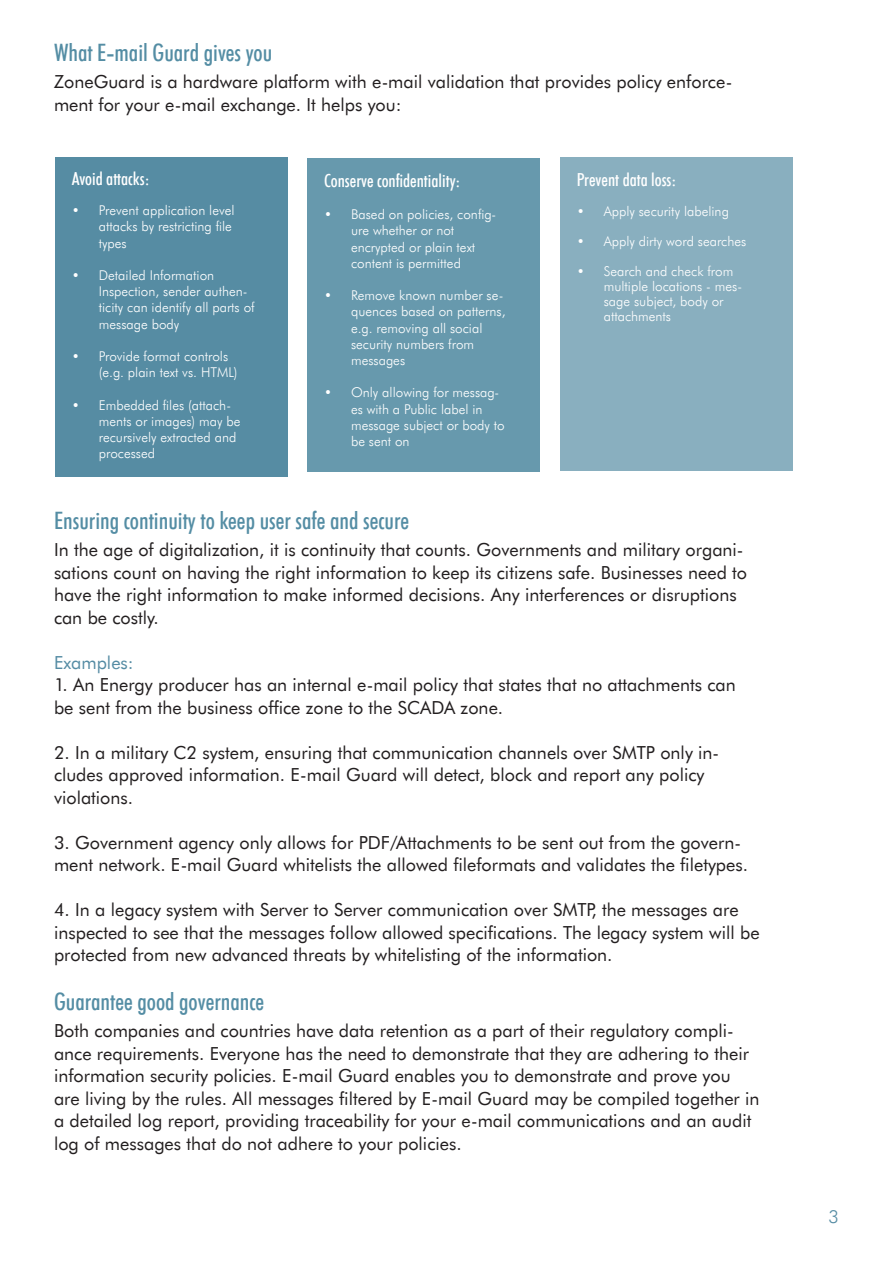
<style>
.page{position:relative;width:893px;height:1263px;background:#fff}
.page>*{position:absolute;margin:0;border:0;box-sizing:border-box;transform-origin:0 0}
.t1{font:500 condensed 24px "Futura BT";color:#548da4}
.t2{font:18px/22.5px "Futura BT";color:#231f20}
.Table_Heading_2{font:500 condensed 18px "Futura BT";color:#fff}
.t3{font:18px "Futura BT";color:#558ca4}
.t4{font:300 18px "Futura BT";color:#558ca4}
.t5{font:300 13.5px/16.2px "Futura BT";color:#fff}
</style>
<div class="page">
<div style="left:56px;top:157px;width:232px;height:319px;background:#568ca3"></div>
<div style="left:308px;top:158px;width:232px;height:314px;background:#6799ad"></div>
<div style="left:560px;top:157px;width:232px;height:314px;background:#89afbf"></div>
<p class="t1" style="left:54px;top:37px;width:220px">What E-mail Guard gives you</p>
<p class="t2" style="left:54px;top:70px;width:680px">ZoneGuard is a hardware platform with e-mail validation that provides policy enforce&shy;ment for your e-mail exchange. It helps you:</p>
<p class="Table_Heading_2" style="left:72px;top:167px;width:79px">Avoid attacks:</p>
<p class="t5" style="left:99px;top:202px;width:137px;text-indent:-27px">• Prevent application level attacks by restricting file types</p>
<p class="t5" style="left:99px;top:267px;width:157px;text-indent:-27px">• Detailed Information<br>Inspection, sender authen&shy;ticity can identify all parts of message body</p>
<p class="t5" style="left:99px;top:348px;width:140px;text-indent:-27px">• Provide format controls (e.g. plain text vs. HTML)</p>
<p class="t5" style="left:99px;top:396px;width:143px;text-indent:-27px">• Embedded files (attach&shy;ments or images) may be recursively extracted and processed</p>
<p class="Table_Heading_2" style="left:324px;top:169px;width:138px">Conserve confidentiality:</p>
<p class="t5" style="left:351px;top:206px;width:147px;text-indent:-27px">• Based on policies, config&shy;ure whether or not encrypted or plain text content is permitted</p>
<p class="t5" style="left:351px;top:287px;width:156px;text-indent:-27px">• Remove known number se&shy;quences based on patterns, e.g. removing all social security numbers from messages</p>
<p class="t5" style="left:351px;top:384px;width:155px;text-indent:-27px">• Only allowing for messag&shy;es with a Public label in message subject or body to be sent on</p>
<p class="Table_Heading_2" style="left:577px;top:168px;width:101px">Prevent data loss:</p>
<p class="t5" style="left:577px;top:203px;width:154px">• Apply security labeling</p>
<p class="t5" style="left:577px;top:233px;width:171px">• Apply dirty word searches</p>
<p class="t5" style="left:604px;top:263px;width:140px;line-height:15px;text-indent:-27px">• Search and check from multiple locations - mes&shy;sage subject, body or attachments</p>
<p class="t1" style="left:54px;top:505px;width:357px">Ensuring continuity to keep user safe and secure</p>
<p class="t2" style="left:54px;top:538px;width:695px">In the age of digitalization, it is continuity that counts. Governments and military organi&shy;sations count on having the right information to keep its citizens safe. Businesses need to have the right information to make informed decisions. Any interferences or disruptions can be costly.</p>
<p class="t3" style="left:54px;top:651px;width:81px">Examples:</p>
<p class="t2" style="left:54px;top:673px;width:683px">1. An Energy producer has an internal e-mail policy that states that no attachments can be sent from the business office zone to the SCADA zone.</p>
<p class="t2" style="left:54px;top:741px;width:667px">2. In a military C2 system, ensuring that communication channels over SMTP only in&shy;cludes approved information. E-mail Guard will detect, block and report any policy violations.</p>
<p class="t2" style="left:54px;top:831px;width:696px">3. Government agency only allows for PDF/Attachments to be sent out from the govern&shy;ment network. E-mail Guard whitelists the allowed fileformats and validates the filetypes.</p>
<p class="t2" style="left:54px;top:898px;width:707px">4. In a legacy system with Server to Server communication over SMTP, the messages are inspected to see that the messages follow allowed specifications. The legacy system will be protected from new advanced threats by whitelisting of the information.</p>
<p class="t1" style="left:54px;top:986px;width:212px">Guarantee good governance</p>
<p class="t2" style="left:54px;top:1019px;width:707px">Both companies and countries have data retention as a part of their regulatory compli&shy;ance requirements. Everyone has the need to demonstrate that they are adhering to their information security policies. E-mail Guard enables you to demonstrate and prove you are living by the rules. All messages filtered by E-mail Guard may be compiled together in a detailed log report, providing traceability for your e-mail communications and an audit log of messages that do not adhere to your policies.</p>
<p class="t4" style="left:829px;top:1205px;width:12px">3</p>
</div>
